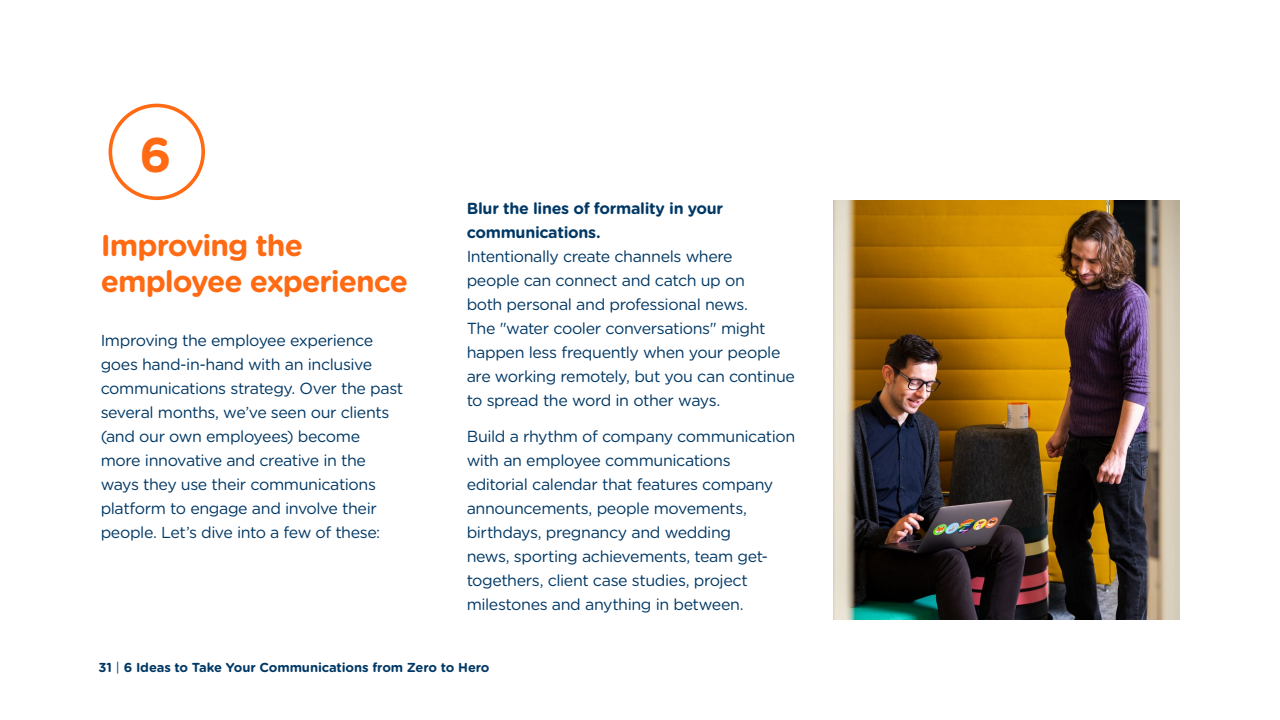
<style>
.page{position:relative;width:1280px;height:720px;background:#fff}
.page>*{position:absolute;margin:0;border:0;box-sizing:border-box;transform-origin:0 0}
.t1{font:700 48.5px "Gotham Rounded";color:#ff6a13}
.t2{font:700 30px/36px "Gotham Rounded";letter-spacing:-.035em;color:#ff6a13}
.t3{font:16px/24px "Gotham Rounded";letter-spacing:-.025em;color:#003865}
.t4{font:700 16px/24px "Gotham Rounded";letter-spacing:-.02em;color:#003865}
.t5{font:700 13px "Gotham Rounded";letter-spacing:-.01em;color:#003865}
.s1{font-weight:400}
</style>
<div class="page">
<div style="left:109px;top:104px;width:96px;height:96px;border:4px solid #ff6a13;border-radius:50%"></div>
<img style="left:833px;top:201px;width:347px;height:419px">
<h1 class="t1" style="left:140px;top:119px;width:34px">6</h1>
<h2 class="t2" style="left:101px;top:226px;width:309px">Improving the employee experience</h2>
<p class="t3" style="left:101px;top:328px;width:304px">Improving the employee experience goes hand-in-hand with an inclusive communications strategy. Over the past several months, we’ve seen our clients (and our own employees) become more innovative and creative in the ways they use their communications platform to engage and involve their people. Let’s dive into a few of these:</p>
<p class="t4" style="left:467px;top:196px;width:258px">Blur the lines of formality in your communications.</p>
<p class="t3" style="left:467px;top:244px;width:330px">Intentionally create channels where<br>people can connect and catch up on<br>both personal and professional news.<br>The "water cooler conversations" might happen less frequently when your people are working remotely, but you can continue to spread the word in other ways.</p>
<p class="t3" style="left:467px;top:424px;width:330px">Build a rhythm of company communication with an employee communications editorial calendar that features company announcements, people movements, birthdays, pregnancy and wedding<br>news, sporting achievements, team get&shy;togethers, client case studies, project milestones and anything in between.</p>
<p class="t5" style="left:98px;top:658px;width:393px">31 <span class="s1">|</span> 6 Ideas to Take Your Communications from Zero to Hero</p>
</div>
